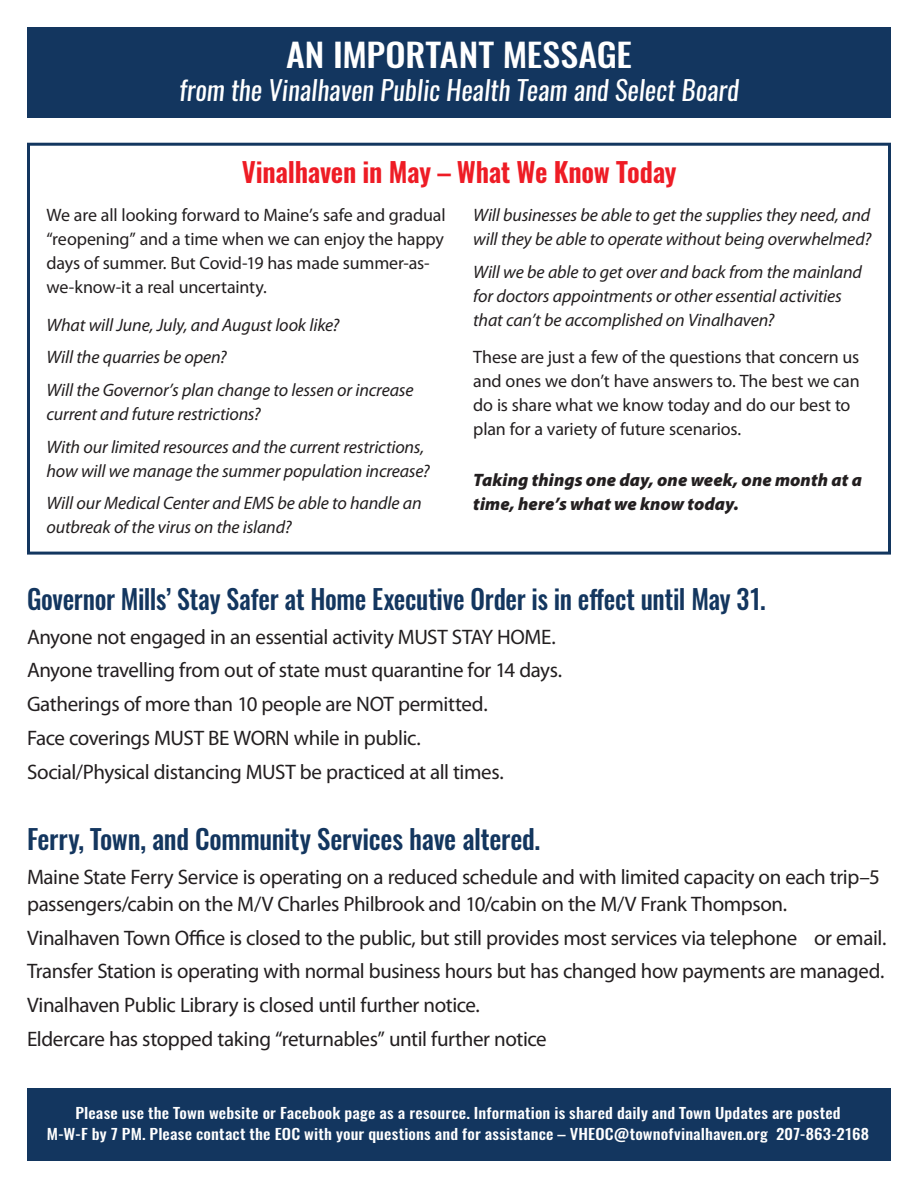
<style>
.page{position:relative;width:918px;height:1188px;background:#fff}
.page>*{position:absolute;margin:0;border:0;box-sizing:border-box;transform-origin:0 0}
.t1{font:500 32.4px "Oswald";letter-spacing:.005em;color:#fff;scale:1.11 1}
.t2{font:500 27px "Oswald";letter-spacing:-.01em;color:#13365f;scale:.96 1}
.t3{font:italic 27px "Oswald";color:#fff}
.t4{font:500 27px "Oswald";letter-spacing:-.01em;color:#13365f}
.t5{font:600 27px "Oswald";letter-spacing:-.01em;color:#ee1c25}
.t6{font:21px/27px "Myriad Pro";letter-spacing:-.02em;color:#231f20}
.t7{font:italic 18px/24px "Myriad Pro";letter-spacing:-.01em;color:#231f20}
.t8{font:18px/24px "Myriad Pro";letter-spacing:-.01em;color:#231f20}
.t9{font:italic 900 18px/24px "Myriad Pro";color:#231f20}
.Page_Name{font:500 14.85px/21px "Oswald";letter-spacing:.01em;color:#fff;text-align:center;scale:1.11 1}
.s1{font-weight:500}
</style>
<div class="page">
<div style="left:27px;top:27px;width:864px;height:91px;background:#13365f"></div>
<div style="left:27px;top:1089px;width:864px;height:72px;background:#13365f"></div>
<div style="left:27px;top:143px;width:864px;height:412px;border:3px solid #13365f"></div>
<p class="t1" style="left:286px;top:32px;width:70px">An Impo</p>
<p class="t1" style="left:406px;top:32px;width:205px">rtant Message</p>
<p class="t3" style="left:179px;top:71px;width:561px">from the Vinalhaven Public Health Team and Select Board</p>
<p class="t5" style="left:242px;top:153px;width:436px">Vinalhaven in May <span class="s1">–</span> What We Know Today</p>
<p class="t8" style="left:47px;top:203px;width:401px">We are all looking forward to Maine’s safe and gradual “reopening” and a time when we can enjoy the happy days of summer. But Covid-19 has made summer-as&shy;we-know-it a real uncertainty.</p>
<p class="t7" style="left:47px;top:312px;width:294px">What will June, July, and August look like?</p>
<p class="t7" style="left:47px;top:345px;width:182px">Will the quarries be open?</p>
<p class="t7" style="left:47px;top:378px;width:369px">Will the Governor’s plan change to lessen or increase current and future restrictions?</p>
<p class="t7" style="left:47px;top:434px;width:385px">With our limited resources and the current restrictions, how will we manage the summer population increase?</p>
<p class="t7" style="left:47px;top:491px;width:377px">Will our Medical Center and EMS be able to handle an outbreak of the virus on the island?</p>
<p class="t7" style="left:473px;top:203px;width:399px">Will businesses be able to get the supplies they need, and will they be able to operate without being overwhelmed?</p>
<p class="t7" style="left:473px;top:260px;width:390px">Will we be able to get over and back from the mainland for doctors appointments or other essential activities that can’t be accomplished on Vinalhaven?</p>
<p class="t8" style="left:473px;top:345px;width:388px">These are just a few of the questions that concern us and ones we don’t have answers to. The best we can do is share what we know today and do our best to plan for a variety of future scenarios.</p>
<p class="t9" style="left:473px;top:469px;width:390px">Taking things one day, one week, one month at a time, here’s what we know today.</p>
<p class="t2" style="left:27px;top:580px;width:771px">Governor Mills’ Stay Safer at Home Executive Order is in effect until May 31.</p>
<p class="t6" style="left:27px;top:623px;width:530px">Anyone not engaged in an essential activity MUST STAY HOME.</p>
<p class="t6" style="left:27px;top:657px;width:537px">Anyone travelling from out of state must quarantine for 14 days.</p>
<p class="t6" style="left:27px;top:690px;width:462px">Gatherings of more than 10 people are NOT permitted.</p>
<p class="t6" style="left:27px;top:724px;width:395px">Face coverings MUST BE WORN while in public.</p>
<p class="t6" style="left:27px;top:758px;width:478px">Social/Physical distancing MUST be practiced at all times.</p>
<p class="t4" style="left:27px;top:820px;width:515px">Ferry, Town, and Community Services have altered.</p>
<p class="t6" style="left:27px;top:863px;width:855px">Maine State Ferry Service is operating on a reduced schedule and with limited capacity on each trip–5 passengers/cabin on the M/V Charles Philbrook and 10/cabin on the M/V Frank Thompson.</p>
<p class="t6" style="left:27px;top:924px;width:861px">Vinalhaven Town Office is closed to the public, but still provides most services via telephone or email.</p>
<p class="t6" style="left:27px;top:958px;width:859px">Transfer Station is operating with normal business hours but has changed how payments are managed.</p>
<p class="t6" style="left:27px;top:991px;width:454px">Vinalhaven Public Library is closed until further notice.</p>
<p class="t6" style="left:27px;top:1025px;width:521px">Eldercare has stopped taking “returnables” until further notice</p>
<p class="Page_Name" style="left:47px;top:1103px;width:742px">Please use the Town website or Facebook page as a resource. Information is shared daily and Town Updates are posted<br>M-W-F by 7 PM. Please contact the EOC with your questions and for assistance – VHEOC@townofvinalhaven.org 207-863-2168</p>
</div>
